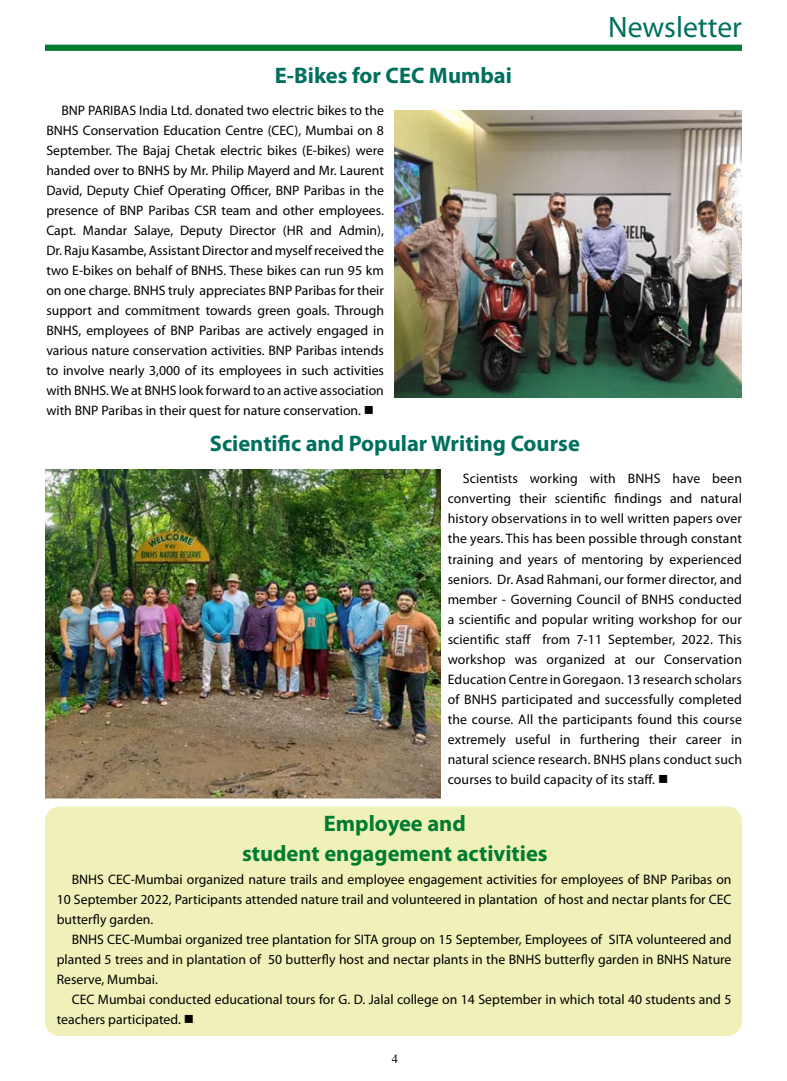
<style>
.page{position:relative;width:787px;height:1081px;background:#fff}
.page>*{position:absolute;margin:0;border:0;box-sizing:border-box;transform-origin:0 0}
.t1{font:29.75px "Myriad Pro";color:#00705e}
.t2{font:700 22.5px "Myriad Pro";color:#00705e}
.t3{font:700 22.5px/30px "Myriad Pro";color:#007c30;text-align:center}
.t4{font:13.75px/20px "Myriad Pro";color:#000;text-align:justify}
.t5{font:12.5px "Times New Roman";color:#000}
</style>
<div class="page">
<div style="left:45px;top:45px;width:697px;height:6px;background:#007c30"></div>
<img style="left:395px;top:111px;width:347px;height:287px">
<img style="left:45px;top:470px;width:395px;height:328px">
<div style="left:45px;top:806px;width:697px;height:230px;background:#f0f0b9;border-radius:15px"></div>
<h1 class="t1" style="left:608px;top:9px;width:135px">Newsletter</h1>
<h2 class="t2" style="left:275px;top:60px;width:238px">E-Bikes for CEC Mumbai</h2>
<p class="t4" style="left:46px;top:100px;width:339px;text-indent:15px">BNP PARIBAS India Ltd. donated two electric bikes to the BNHS Conservation Education Centre (CEC), Mumbai on 8<br>September. The Bajaj Chetak electric bikes (E-bikes) were handed over to BNHS by Mr. Philip Mayerd and Mr. Laurent David, Deputy Chief Operating Officer, BNP Paribas in the presence of BNP Paribas CSR team and other employees.<br>Capt. Mandar Salaye, Deputy Director (HR and Admin), Dr. Raju Kasambe, Assistant Director and myself received the two E-bikes on behalf of BNHS. These bikes can run 95 km on one charge. BNHS truly appreciates BNP Paribas for their support and commitment towards green goals. Through BNHS, employees of BNP Paribas are actively engaged in various nature conservation activities. BNP Paribas intends to involve nearly 3,000 of its employees in such activities with BNHS. We at BNHS look forward to an active association with BNP Paribas in their quest for nature conservation. ■</p>
<h2 class="t2" style="left:210px;top:428px;width:371px">Scientific and Popular Writing Course</h2>
<p class="t4" style="left:447px;top:469px;width:296px;text-indent:15px">Scientists working with BNHS have been converting their scientific findings and natural history observations in to well written papers over the years. This has been possible through constant training and years of mentoring by experienced seniors. Dr. Asad Rahmani, our former director, and member - Governing Council of BNHS conducted a scientific and popular writing workshop for our scientific staff from 7-11 September, 2022. This workshop was organized at our Conservation Education Centre in Goregaon. 13 research scholars of BNHS participated and successfully completed the course. All the participants found this course extremely useful in furthering their career in natural science research. BNHS plans conduct such courses to build capacity of its staff. ■</p>
<h2 class="t3" style="left:242px;top:807px;width:307px">Employee and<br>student engagement activities</h2>
<p class="t4" style="left:57px;top:868px;width:676px;text-indent:15px">BNHS CEC-Mumbai organized nature trails and employee engagement activities for employees of BNP Paribas on 10 September 2022, Participants attended nature trail and volunteered in plantation of host and nectar plants for CEC butterfly garden.</p>
<p class="t4" style="left:57px;top:928px;width:676px;text-indent:15px">BNHS CEC-Mumbai organized tree plantation for SITA group on 15 September, Employees of SITA volunteered and planted 5 trees and in plantation of 50 butterfly host and nectar plants in the BNHS butterfly garden in BNHS Nature Reserve, Mumbai.</p>
<p class="t4" style="left:57px;top:988px;width:676px;text-indent:15px">CEC Mumbai conducted educational tours for G. D. Jalal college on 14 September in which total 40 students and 5 teachers participated. ■</p>
<p class="t5" style="left:392px;top:1050px;width:8px">4</p>
</div>
